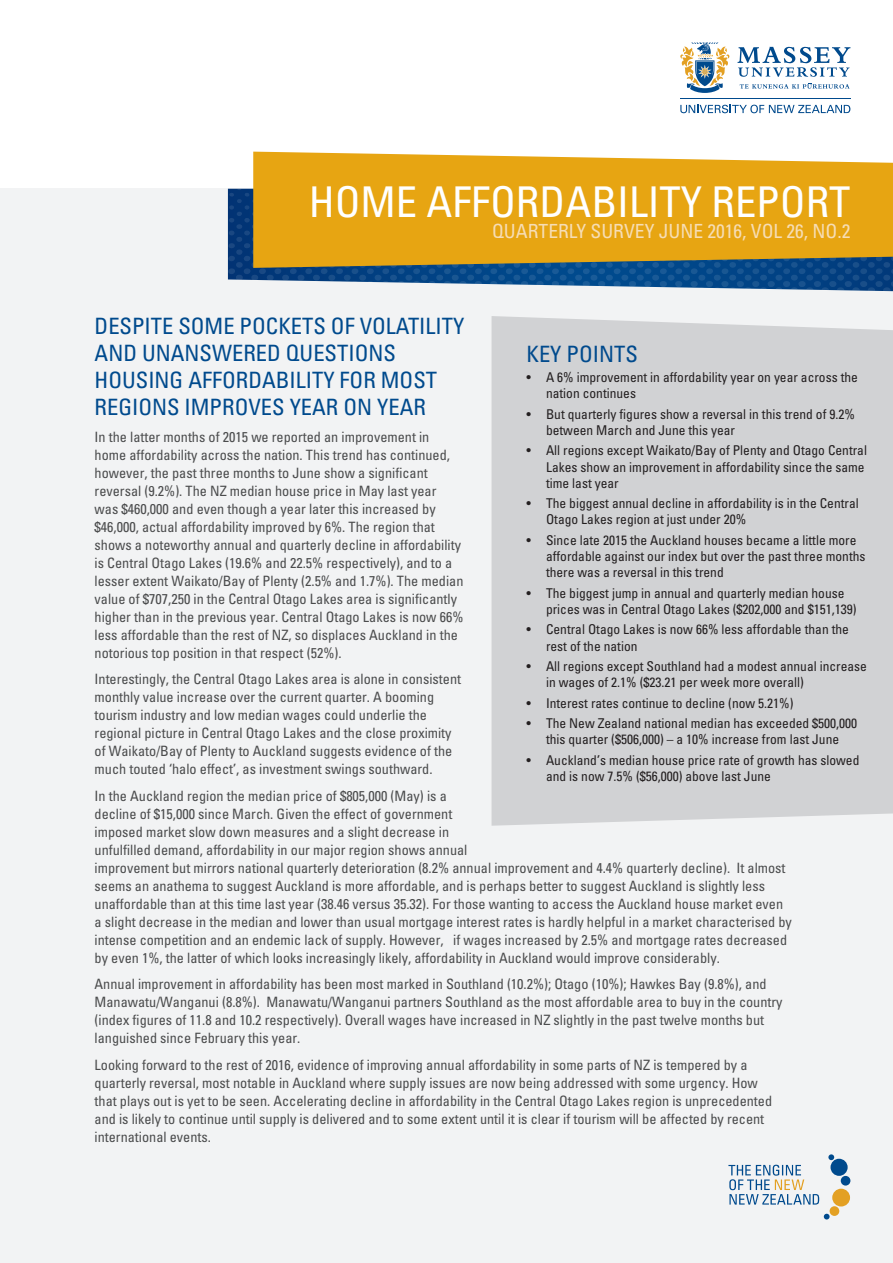
<style>
.page{position:relative;width:893px;height:1263px;background:#fff}
.page>*{position:absolute;margin:0;border:0;box-sizing:border-box;transform-origin:0 0}
.NEW_HEADING{font:condensed 42.45px "Univers";color:#fff}
.t1{font:condensed 22.5px/27px "Univers";color:#004a8d}
.t2{font:condensed 19.5px "Univers";color:#f6ddb5}
.BODY_TEXT{font:14.25px/18px "Univers Condensed Macron";color:#4b4c4d}
.key_points_tab{font:13.5px/16.2px "Univers Condensed Macron";color:#231f20}
</style>
<div class="page">
<div style="left:0;top:189px;width:893px;height:1074px;background:#f2f3f4"></div>
<svg style="left:228px;top:189px;width:665px;height:102px"></svg>
<svg style="left:253px;top:152px;width:640px;height:116px;background:#dda422"></svg>
<div style="left:492px;top:316px;width:401px;height:510px;background:#d1d2d4"></div>
<svg style="left:728px;top:1165px;width:91px;height:39px"></svg>
<div style="left:841px;top:1176px;width:9px;height:9px;background:#004a8d;border-radius:50%"></div>
<div style="left:830px;top:1159px;width:18px;height:17px;background:#004a8d;border-radius:50%"></div>
<svg style="left:828px;top:1154px;width:6px;height:6px"></svg>
<div style="left:832px;top:1189px;width:18px;height:17px;background:#e3a023;border-radius:50%"></div>
<svg style="left:824px;top:1214px;width:6px;height:5px"></svg>
<div style="left:830px;top:1206px;width:9px;height:10px;background:#e3a023;border-radius:50%"></div>
<svg style="left:680px;top:105px;width:170px;height:8px"></svg>
<hr style="left:680px;top:99px;width:170px;height:1px;background:#004a8d">
<svg style="left:680px;top:43px;width:50px;height:50px"></svg>
<svg style="left:737px;top:47px;width:113px;height:30px"></svg>
<svg style="left:740px;top:83px;width:109px;height:6px"></svg>
<p class="NEW_HEADING" style="left:309px;top:175px;width:543px">HOME AFFORDABILITY REPORT</p>
<p class="t2" style="left:492px;top:219px;width:360px">QUARTERLY SURVEY JUNE 2016, VOL 26, NO.2</p>
<p class="t1" style="left:95px;top:312px;width:371px">DESPITE SOME POCKETS OF VOLATILITY<br>AND UNANSWERED QUESTIONS<br>HOUSING AFFORDABILITY FOR MOST<br>REGIONS IMPROVES YEAR ON YEAR</p>
<p class="BODY_TEXT" style="left:95px;top:427px;width:370px">In the latter months of 2015 we reported an improvement in home affordability across the nation. This trend has continued, however, the past three months to June show a significant reversal (9.2%). The NZ median house price in May last year was $460,000 and even though a year later this increased by $46,000, actual affordability improved by 6%. The region that shows a noteworthy annual and quarterly decline in affordability is Central Otago Lakes (19.6% and 22.5% respectively), and to a lesser extent Waikato/Bay of Plenty (2.5% and 1.7%). The median value of $707,250 in the Central Otago Lakes area is significantly higher than in the previous year. Central Otago Lakes is now 66% less affordable than the rest of NZ, so displaces Auckland in the notorious top position in that respect (52%).</p>
<p class="BODY_TEXT" style="left:95px;top:670px;width:368px">Interestingly, the Central Otago Lakes area is alone in consistent monthly value increase over the current quarter. A booming tourism industry and low median wages could underlie the regional picture in Central Otago Lakes and the close proximity of Waikato/Bay of Plenty to Auckland suggests evidence of the much touted ‘halo effect’, as investment swings southward.</p>
<p class="BODY_TEXT" style="left:95px;top:786px;width:699px">In the Auckland region the median price of $805,000 (May) is a<br>decline of $15,000 since March. Given the effect of government<br>imposed market slow down measures and a slight decrease in<br>unfulfilled demand, affordability in our major region shows annual<br>improvement but mirrors national quarterly deterioration (8.2% annual improvement and 4.4% quarterly decline). It almost seems an anathema to suggest Auckland is more affordable, and is perhaps better to suggest Auckland is slightly less unaffordable than at this time last year (38.46 versus 35.32). For those wanting to access the Auckland house market even a slight decrease in the median and lower than usual mortgage interest rates is hardly helpful in a market characterised by intense competition and an endemic lack of supply. However, if wages increased by 2.5% and mortgage rates decreased by even 1%, the latter of which looks increasingly likely, affordability in Auckland would improve considerably.</p>
<p class="BODY_TEXT" style="left:95px;top:975px;width:689px">Annual improvement in affordability has been most marked in Southland (10.2%); Otago (10%); Hawkes Bay (9.8%), and Manawatu/Wanganui (8.8%). Manawatu/Wanganui partners Southland as the most affordable area to buy in the country (index figures of 11.8 and 10.2 respectively). Overall wages have increased in NZ slightly in the past twelve months but languished since February this year.</p>
<p class="BODY_TEXT" style="left:95px;top:1055px;width:679px">Looking forward to the rest of 2016, evidence of improving annual affordability in some parts of NZ is tempered by a quarterly reversal, most notable in Auckland where supply issues are now being addressed with some urgency. How that plays out is yet to be seen. Accelerating decline in affordability in the Central Otago Lakes region is unprecedented and is likely to continue until supply is delivered and to some extent until it is clear if tourism will be affected by recent international events.</p>
<p class="t1" style="left:527px;top:339px;width:113px">KEY POINTS</p>
<p class="key_points_tab" style="left:546px;top:369px;width:313px;text-indent:-20px">• A 6% improvement in affordability year on year across the nation continues</p>
<p class="key_points_tab" style="left:546px;top:405px;width:310px;text-indent:-20px">• But quarterly figures show a reversal in this trend of 9.2% between March and June this year</p>
<p class="key_points_tab" style="left:546px;top:442px;width:322px;text-indent:-20px">• All regions except Waikato/Bay of Plenty and Otago Central<br>Lakes show an improvement in affordability since the same time last year</p>
<p class="key_points_tab" style="left:546px;top:495px;width:314px;text-indent:-20px">• The biggest annual decline in affordability is in the Central<br>Otago Lakes region at just under 20%</p>
<p class="key_points_tab" style="left:546px;top:532px;width:321px;text-indent:-20px">• Since late 2015 the Auckland houses became a little more affordable against our index but over the past three months there was a reversal in this trend</p>
<p class="key_points_tab" style="left:546px;top:584px;width:312px;text-indent:-20px">• The biggest jump in annual and quarterly median house prices was in Central Otago Lakes ($202,000 and $151,139)</p>
<p class="key_points_tab" style="left:546px;top:621px;width:304px;text-indent:-20px">• Central Otago Lakes is now 66% less affordable than the rest of the nation</p>
<p class="key_points_tab" style="left:546px;top:658px;width:322px;text-indent:-20px">• All regions except Southland had a modest annual increase in wages of 2.1% ($23.21 per week more overall)</p>
<p class="key_points_tab" style="left:527px;top:694px;width:268px">• Interest rates continue to decline (now 5.21%)</p>
<p class="key_points_tab" style="left:527px;top:715px;width:332px;text-align:center">• The New Zealand national median has exceeded $500,000 this quarter ($506,000) – a 10% increase from last June</p>
<p class="key_points_tab" style="left:546px;top:751px;width:315px;text-indent:-20px">• Auckland’s median house price rate of growth has slowed and is now 7.5% ($56,000) above last June</p>
</div>
